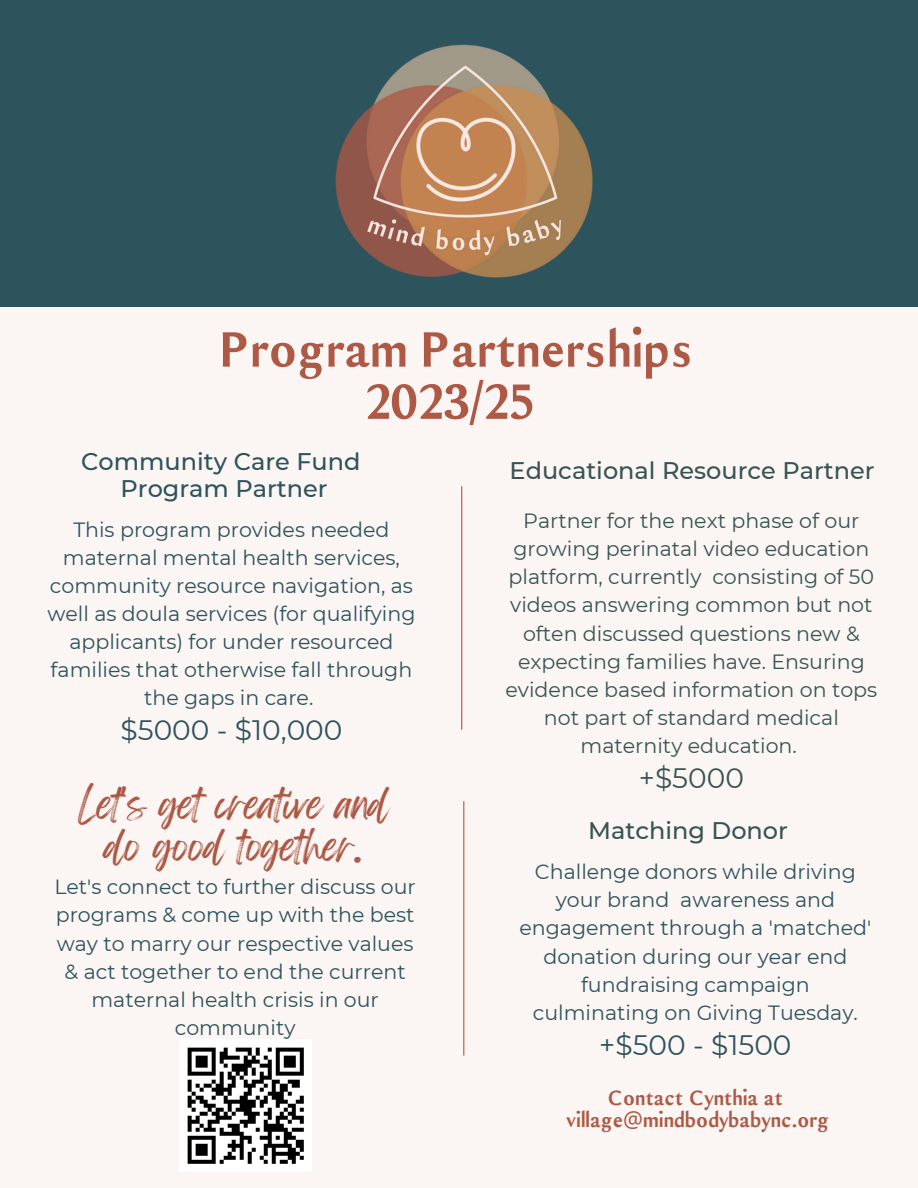
<style>
.page{position:relative;width:918px;height:1188px;background:#fbf5f3}
.page>*{position:absolute;margin:0;border:0;box-sizing:border-box;transform-origin:0 0}
.t1{font:700 53.25px/52.2px "Maleah";color:#ad5945;text-align:center}
.t2{font:34.95px/42px "Feeling Passionate";color:#ad5945;text-align:center}
.t3{font:28.05px "Montserrat";color:#2d535c}
.t4{font:28.05px "Montserrat";color:#375453}
.t5{font:500 24px "Montserrat";color:#375453}
.t6{font:500 24px/27px "Montserrat";color:#2d535c;text-align:center}
.t7{font:700 22.2px/22.2px "Maleah";color:#ad5945;text-align:center}
.t8{font:20.55px/28.2px "Montserrat";color:#2d535c;text-align:center}
.t9{font:20.55px/28.2px "Montserrat";color:#375453;text-align:center}
.s1{font-family:"Noto Sans";font-weight:400}
</style>
<div class="page">
<div style="left:0;top:0;width:918px;height:307px;background:#2d535c"></div>
<hr style="left:461px;top:486px;width:1px;height:244px;background:#ad5945">
<hr style="left:463px;top:801px;width:1px;height:255px;background:#ad5945">
<img style="left:335px;top:44px;width:258px;height:234px">
<div style="left:180px;top:1040px;width:132px;height:132px;background:#fff"></div>
<svg style="left:187px;top:1047px;width:117px;height:117px"></svg>
<p class="t1" style="left:219px;top:323px;width:475px">Program Partnerships<br>2023/25</p>
<p class="t6" style="left:81px;top:448px;width:281px">Community Care Fund<br>Program Partner</p>
<p class="t8" style="left:47px;top:515px;width:370px">This program provides needed maternal mental health services, community resource navigation, as well as doula services (for qualifying applicants) for under resourced families that otherwise fall through the gaps in care.</p>
<h3 class="t3" style="left:121px;top:713px;width:223px">$5000 - $10,000</h3>
<p class="t2" style="left:78px;top:784px;width:313px">Let's get creative and do good together.</p>
<p class="t8" style="left:54px;top:873px;width:363px">Let's connect to further discuss our programs &amp; come up with the best way to marry our respective values &amp; act together to end the current maternal health crisis in our community</p>
<h2 class="t5" style="left:510px;top:456px;width:367px">Educational Resource Partner</h2>
<h1 class="t9" style="left:506px;top:507px;width:373px">Partner for the next phase of our growing perinatal video education platform, currently consisting of 50 videos answering common but not often discussed questions new &amp; expecting families have. Ensuring evidence based information on tops not part of standard medical maternity education.</h1>
<h3 class="t4" style="left:639px;top:761px;width:106px">+$5000</h3>
<h3 class="t5" style="left:588px;top:816px;width:201px">Matching Donor</h3>
<p class="t8" style="left:520px;top:858px;width:353px">Challenge donors while driving your brand awareness and engagement through a 'matched' donation during our year end fundraising campaign culminating on Giving Tuesday.</p>
<p class="t3" style="left:599px;top:1028px;width:194px">+$500 - $1500</p>
<p class="t7" style="left:567px;top:1086px;width:264px">Contact Cynthia at village<span class="s1">@</span>mindbodybabync.org</p>
</div>
